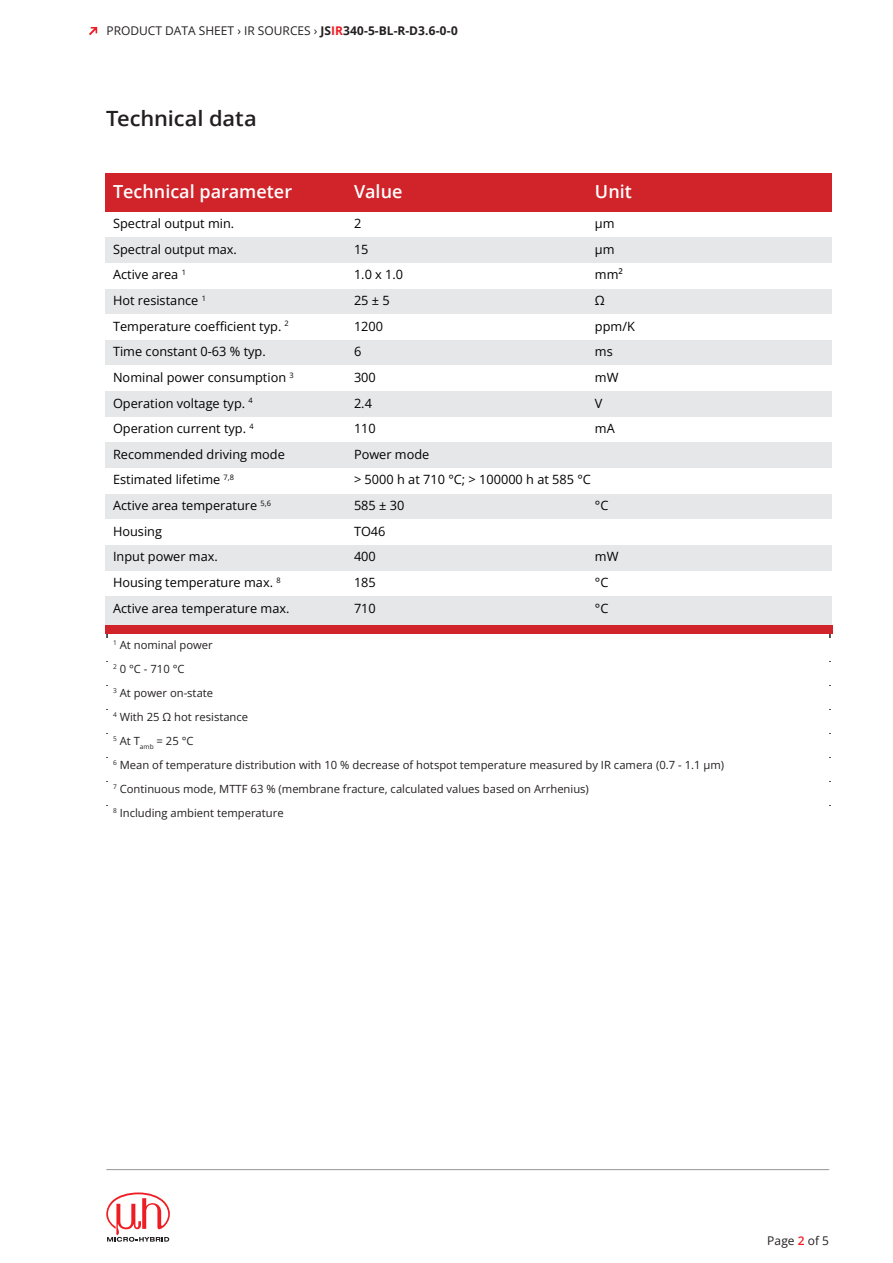
<style>
.page{position:relative;width:893px;height:1263px;background:#fff}
.page>*{position:absolute;margin:0;border:0;box-sizing:border-box;transform-origin:0 0}
.t1{font:600 21px "Open Sans";letter-spacing:-.005em;color:#231f20;scale:1.04 1}
.t2{font:600 18px "Open Sans";color:#fff}
.t3{font:12.75px "Open Sans";color:#000}
.t4{font:12px "Open Sans";color:#231f20}
.t5{font:11.25px/24px "Open Sans";color:#231f20}
.s1{font-weight:700}
.s2{font-weight:700;color:#ee1d23}
.s3{font-weight:600;color:#ee1d23}
</style>
<div class="page">
<svg style="left:106px;top:1192px;width:64px;height:50px"></svg>
<hr style="left:106px;top:1169px;width:723px;height:1px;background:#939598">
<svg style="left:89px;top:27px;width:8px;height:8px"></svg>
<hr style="left:106px;top:631px;width:2px;height:23px;background:#231f20">
<hr style="left:829px;top:631px;width:2px;height:23px;background:#231f20">
<hr style="left:106px;top:656px;width:2px;height:22px;background:#231f20">
<hr style="left:829px;top:656px;width:2px;height:22px;background:#231f20">
<hr style="left:106px;top:680px;width:2px;height:22px;background:#231f20">
<hr style="left:829px;top:680px;width:2px;height:22px;background:#231f20">
<hr style="left:106px;top:704px;width:2px;height:22px;background:#231f20">
<hr style="left:829px;top:704px;width:2px;height:22px;background:#231f20">
<hr style="left:106px;top:728px;width:2px;height:22px;background:#231f20">
<hr style="left:829px;top:728px;width:2px;height:22px;background:#231f20">
<hr style="left:106px;top:752px;width:2px;height:22px;background:#231f20">
<hr style="left:829px;top:752px;width:2px;height:22px;background:#231f20">
<hr style="left:106px;top:776px;width:2px;height:22px;background:#231f20">
<hr style="left:829px;top:776px;width:2px;height:22px;background:#231f20">
<hr style="left:106px;top:800px;width:2px;height:22px;background:#231f20">
<hr style="left:829px;top:800px;width:2px;height:22px;background:#231f20">
<div style="left:105px;top:174px;width:245px;height:50px;background:#d1232a"></div>
<div style="left:345px;top:174px;width:246px;height:50px;background:#d1232a"></div>
<div style="left:586px;top:174px;width:246px;height:50px;background:#d1232a"></div>
<div style="left:105px;top:212px;width:245px;height:33px;background:#fff"></div>
<div style="left:345px;top:212px;width:246px;height:33px;background:#fff"></div>
<div style="left:586px;top:212px;width:246px;height:33px;background:#fff"></div>
<div style="left:105px;top:237px;width:245px;height:33px;background:#e6e7e9"></div>
<div style="left:345px;top:237px;width:246px;height:33px;background:#e6e7e9"></div>
<div style="left:586px;top:237px;width:246px;height:33px;background:#e6e7e9"></div>
<div style="left:105px;top:263px;width:245px;height:33px;background:#fff"></div>
<div style="left:345px;top:263px;width:246px;height:33px;background:#fff"></div>
<div style="left:586px;top:263px;width:246px;height:33px;background:#fff"></div>
<div style="left:105px;top:289px;width:245px;height:33px;background:#e6e7e9"></div>
<div style="left:345px;top:289px;width:246px;height:33px;background:#e6e7e9"></div>
<div style="left:586px;top:289px;width:246px;height:33px;background:#e6e7e9"></div>
<div style="left:105px;top:314px;width:245px;height:33px;background:#fff"></div>
<div style="left:345px;top:314px;width:246px;height:33px;background:#fff"></div>
<div style="left:586px;top:314px;width:246px;height:33px;background:#fff"></div>
<div style="left:105px;top:340px;width:245px;height:33px;background:#e6e7e9"></div>
<div style="left:345px;top:340px;width:246px;height:33px;background:#e6e7e9"></div>
<div style="left:586px;top:340px;width:246px;height:33px;background:#e6e7e9"></div>
<div style="left:105px;top:365px;width:245px;height:33px;background:#fff"></div>
<div style="left:345px;top:365px;width:246px;height:33px;background:#fff"></div>
<div style="left:586px;top:365px;width:246px;height:33px;background:#fff"></div>
<div style="left:105px;top:391px;width:245px;height:33px;background:#e6e7e9"></div>
<div style="left:345px;top:391px;width:246px;height:33px;background:#e6e7e9"></div>
<div style="left:586px;top:391px;width:246px;height:33px;background:#e6e7e9"></div>
<div style="left:105px;top:417px;width:245px;height:33px;background:#fff"></div>
<div style="left:345px;top:417px;width:246px;height:33px;background:#fff"></div>
<div style="left:586px;top:417px;width:246px;height:33px;background:#fff"></div>
<div style="left:105px;top:442px;width:245px;height:33px;background:#e6e7e9"></div>
<div style="left:345px;top:442px;width:487px;height:33px;background:#e6e7e9"></div>
<div style="left:105px;top:468px;width:245px;height:33px;background:#fff"></div>
<div style="left:345px;top:468px;width:487px;height:33px;background:#fff"></div>
<div style="left:105px;top:494px;width:245px;height:33px;background:#e6e7e9"></div>
<div style="left:345px;top:494px;width:246px;height:33px;background:#e6e7e9"></div>
<div style="left:586px;top:494px;width:246px;height:33px;background:#e6e7e9"></div>
<div style="left:105px;top:519px;width:245px;height:33px;background:#fff"></div>
<div style="left:345px;top:519px;width:487px;height:33px;background:#fff"></div>
<div style="left:105px;top:545px;width:245px;height:33px;background:#e6e7e9"></div>
<div style="left:345px;top:545px;width:246px;height:33px;background:#e6e7e9"></div>
<div style="left:586px;top:545px;width:246px;height:33px;background:#e6e7e9"></div>
<div style="left:105px;top:570px;width:245px;height:33px;background:#fff"></div>
<div style="left:345px;top:570px;width:246px;height:33px;background:#fff"></div>
<div style="left:586px;top:570px;width:246px;height:33px;background:#fff"></div>
<div style="left:105px;top:596px;width:245px;height:33px;background:#e6e7e9"></div>
<div style="left:345px;top:596px;width:246px;height:33px;background:#e6e7e9"></div>
<div style="left:586px;top:596px;width:246px;height:33px;background:#e6e7e9"></div>
<div style="left:105px;top:625px;width:727px;height:8px;background:#d1232a"></div>
<div style="left:105px;top:638px;width:727px;height:23px;background:#fff"></div>
<div style="left:105px;top:662px;width:727px;height:23px;background:#fff"></div>
<div style="left:105px;top:686px;width:727px;height:23px;background:#fff"></div>
<div style="left:105px;top:710px;width:727px;height:23px;background:#fff"></div>
<div style="left:105px;top:734px;width:727px;height:23px;background:#fff"></div>
<div style="left:105px;top:758px;width:727px;height:23px;background:#fff"></div>
<div style="left:105px;top:782px;width:727px;height:23px;background:#fff"></div>
<div style="left:105px;top:806px;width:727px;height:23px;background:#fff"></div>
<p class="t4" style="left:107px;top:23px;width:353px">PRODUCT DATA SHEET › IR SOURCES › <span class="s1">JS</span><span class="s2">IR</span><span class="s1">340-5-BL-R-D3.6-0-0</span></p>
<h1 class="t1" style="left:106px;top:104px;width:146px">Technical data</h1>
<h2 class="t2" style="left:113px;top:179px;width:181px">Technical parameter</h2>
<h2 class="t2" style="left:354px;top:179px;width:50px">Value</h2>
<h2 class="t2" style="left:595px;top:179px;width:38px">Unit</h2>
<p class="t3" style="left:113px;top:215px;width:123px">Spectral output min.</p>
<p class="t3" style="left:354px;top:215px;width:9px">2</p>
<p class="t3" style="left:595px;top:215px;width:21px">µm</p>
<p class="t3" style="left:113px;top:240px;width:125px">Spectral output max.</p>
<p class="t3" style="left:354px;top:240px;width:16px">15</p>
<p class="t3" style="left:595px;top:240px;width:21px">µm</p>
<p class="t3" style="left:113px;top:266px;width:74px">Active area <sup>1</sup></p>
<p class="t3" style="left:354px;top:266px;width:51px">1.0 x 1.0</p>
<p class="t3" style="left:595px;top:266px;width:30px">mm²</p>
<p class="t3" style="left:113px;top:292px;width:94px">Hot resistance <sup>1</sup></p>
<p class="t3" style="left:354px;top:292px;width:37px">25 ± 5</p>
<p class="t3" style="left:595px;top:292px;width:11px">Ω</p>
<p class="t3" style="left:113px;top:317px;width:177px">Temperature coefficient typ. <sup>2</sup></p>
<p class="t3" style="left:354px;top:317px;width:31px">1200</p>
<p class="t3" style="left:595px;top:317px;width:41px">ppm/K</p>
<p class="t3" style="left:113px;top:343px;width:154px">Time constant 0-63 % typ.</p>
<p class="t3" style="left:354px;top:343px;width:9px">6</p>
<p class="t3" style="left:595px;top:343px;width:19px">ms</p>
<p class="t3" style="left:113px;top:369px;width:182px">Nominal power consumption <sup>3</sup></p>
<p class="t3" style="left:354px;top:369px;width:23px">300</p>
<p class="t3" style="left:595px;top:369px;width:25px">mW</p>
<p class="t3" style="left:113px;top:394px;width:141px">Operation voltage typ. <sup>4</sup></p>
<p class="t3" style="left:354px;top:394px;width:19px">2.4</p>
<p class="t3" style="left:595px;top:394px;width:9px">V</p>
<p class="t3" style="left:113px;top:420px;width:142px">Operation current typ. <sup>4</sup></p>
<p class="t3" style="left:354px;top:420px;width:23px">110</p>
<p class="t3" style="left:595px;top:420px;width:21px">mA</p>
<p class="t3" style="left:113px;top:445px;width:173px">Recommended driving mode</p>
<p class="t3" style="left:354px;top:445px;width:77px">Power mode</p>
<p class="t3" style="left:113px;top:471px;width:122px">Estimated lifetime <sup>7,8</sup></p>
<p class="t3" style="left:354px;top:471px;width:238px">&gt; 5000 h at 710 °C; &gt; 100000 h at 585 °C</p>
<p class="t3" style="left:113px;top:497px;width:159px">Active area temperature <sup>5,6</sup></p>
<p class="t3" style="left:354px;top:497px;width:52px">585 ± 30</p>
<p class="t3" style="left:595px;top:497px;width:15px">°C</p>
<p class="t3" style="left:113px;top:522px;width:50px">Housing</p>
<p class="t3" style="left:354px;top:522px;width:33px">TO46</p>
<p class="t3" style="left:113px;top:548px;width:106px">Input power max.</p>
<p class="t3" style="left:354px;top:548px;width:23px">400</p>
<p class="t3" style="left:595px;top:548px;width:25px">mW</p>
<p class="t3" style="left:113px;top:574px;width:169px">Housing temperature max. <sup>8</sup></p>
<p class="t3" style="left:354px;top:574px;width:23px">185</p>
<p class="t3" style="left:595px;top:574px;width:15px">°C</p>
<p class="t3" style="left:113px;top:599px;width:178px">Active area temperature max.</p>
<p class="t3" style="left:354px;top:599px;width:23px">710</p>
<p class="t3" style="left:595px;top:599px;width:15px">°C</p>
<p class="t5" style="left:113px;top:632px;width:613px"><sup>1</sup> At nominal power<br><sup>2</sup> 0 °C - 710 °C<br><sup>3</sup> At power on-state<br><sup>4</sup> With 25 Ω hot resistance<br><sup>5</sup> At T<sub>amb</sub> = 25 °C<br><sup>6</sup> Mean of temperature distribution with 10 % decrease of hotspot temperature measured by IR camera (0.7 - 1.1 µm)<br><sup>7</sup> Continuous mode, MTTF 63 % (membrane fracture, calculated values based on Arrhenius)<br><sup>8</sup> Including ambient temperature</p>
<p class="t4" style="left:767px;top:1232px;width:63px">Page <span class="s3">2</span> of 5</p>
</div>
